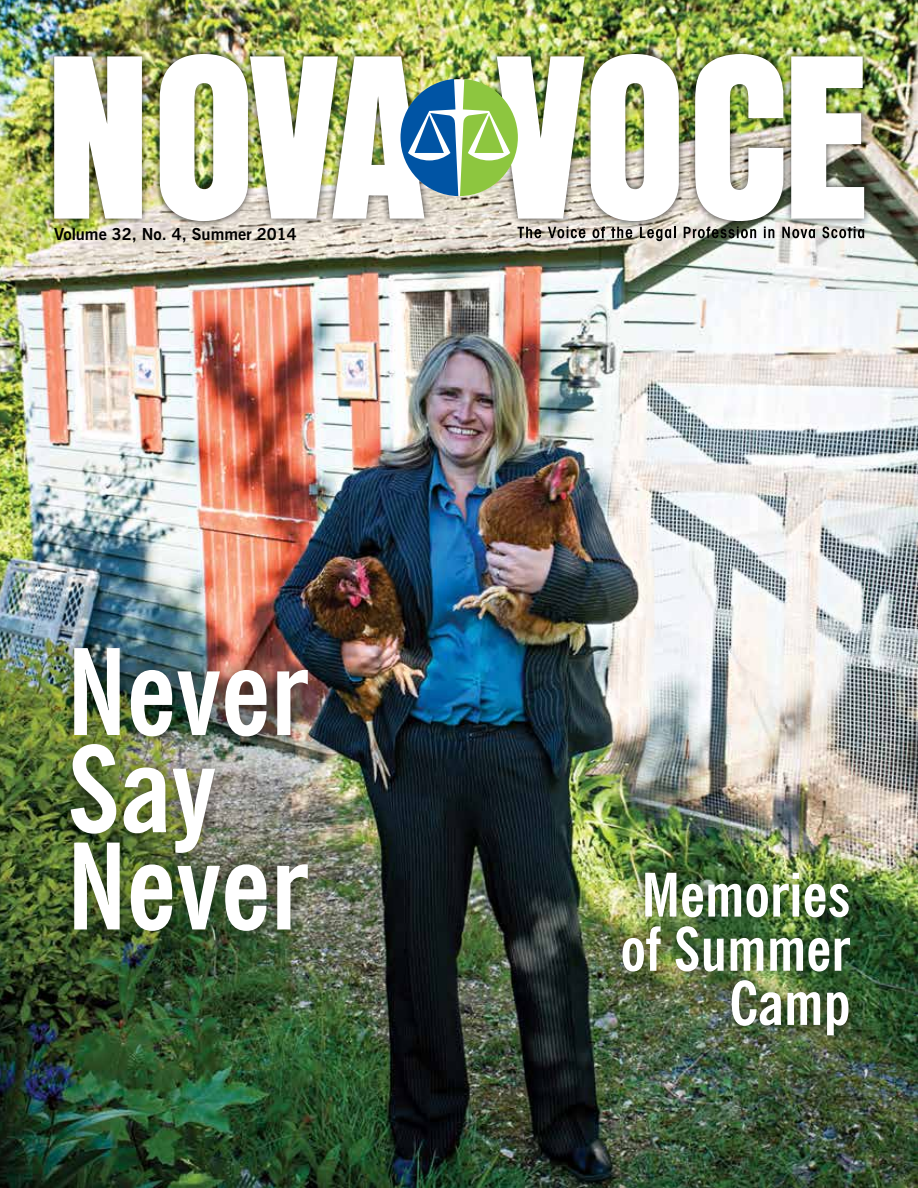
<style>
.page{position:relative;width:918px;height:1188px;background:#fff}
.page>*{position:absolute;margin:0;border:0;box-sizing:border-box;transform-origin:0 0}
.t1{font:243.15px "Anzeigen Gro D";letter-spacing:-.015em;color:#fff}
.t2{font:700 condensed 118.8px/97.2px "News Gothic BT";color:#fff}
.t3{font:700 condensed 60px/54.2px "News Gothic BT";color:#fff;text-align:right}
.t4{font:700 16.5px "News Gothic BT";color:#000}
</style>
<div class="page">
<img style="left:0;top:0;width:918px;height:1188px">
<div style="left:46px;top:46px;width:825px;height:183px;background:#000;opacity:.75"></div>
<img style="left:400px;top:79px;width:118px;height:117px">
<svg style="left:518px;top:227px;width:23px;height:11px"></svg>
<svg style="left:548px;top:227px;width:37px;height:11px"></svg>
<svg style="left:593px;top:227px;width:12px;height:11px"></svg>
<svg style="left:611px;top:227px;width:21px;height:11px"></svg>
<svg style="left:640px;top:227px;width:36px;height:14px"></svg>
<svg style="left:684px;top:227px;width:72px;height:11px"></svg>
<svg style="left:764px;top:227px;width:10px;height:11px"></svg>
<svg style="left:782px;top:227px;width:33px;height:11px"></svg>
<svg style="left:822px;top:227px;width:42px;height:11px"></svg>
<div style="left:608px;top:858px;width:257px;height:192px;background:#000;opacity:.5"></div>
<div style="left:57px;top:633px;width:266px;height:312px;background:#000;opacity:.5"></div>
<h1 class="t1" style="left:44px;top:11px;width:826px">NOVA VOCE</h1>
<p class="t4" style="left:54px;top:224px;width:244px">Volume 32, No. 4, Summer 2014</p>
<h2 class="t2" style="left:67px;top:643px;width:243px">Never<br>Say<br>Never</h2>
<h3 class="t3" style="left:621px;top:867px;width:231px">Memories of Summer<br>Camp</h3>
</div>
